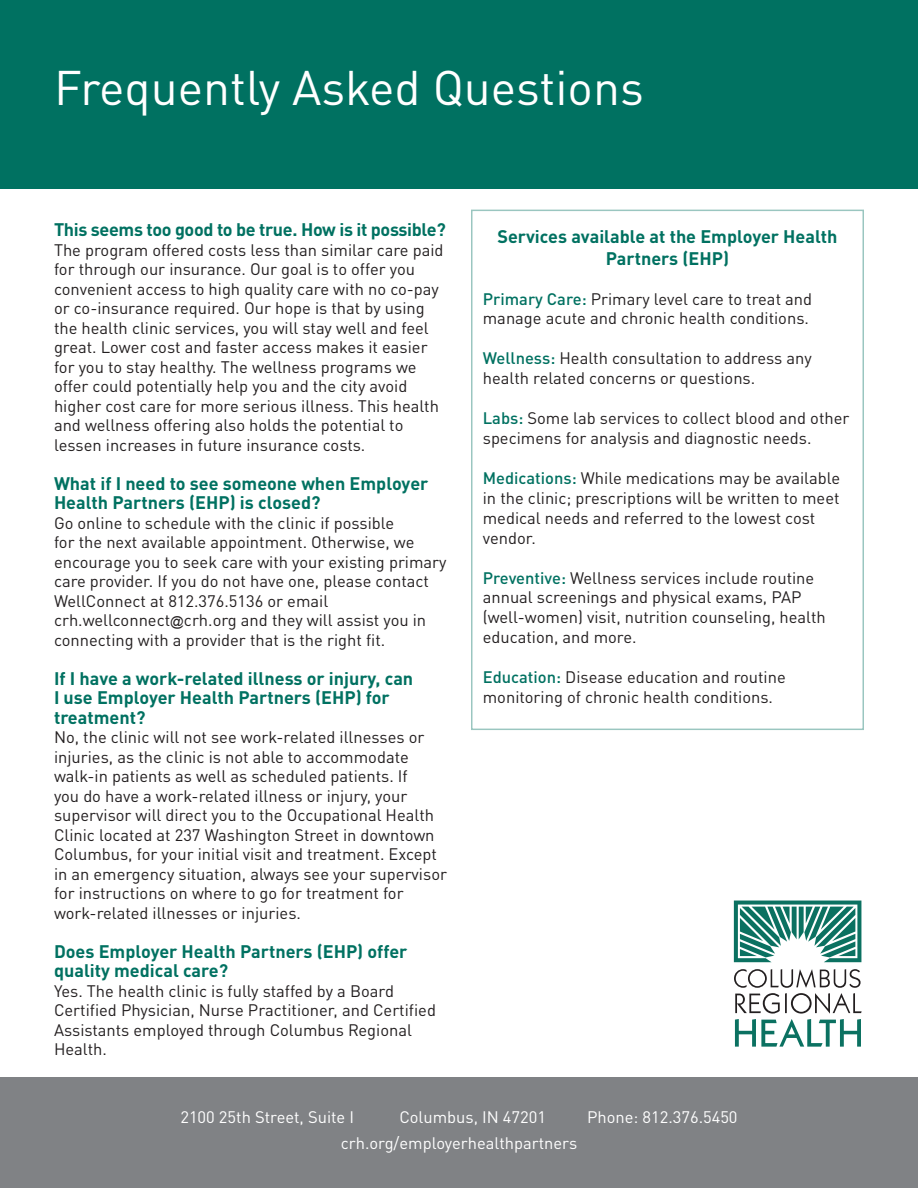
<style>
.page{position:relative;width:918px;height:1188px;background:#fff}
.page>*{position:absolute;margin:0;border:0;box-sizing:border-box;transform-origin:0 0}
.t1{font:48px "DINOT";color:#fff}
.t2{font:700 18px/19.5px "DINOT";color:#007161}
.t3{font:700 18px "DINOT";letter-spacing:-.02em;color:#007161}
.t4{font:16.5px/19.5px "DINOT";color:#231f20}
.t5{font:16.5px "DINOT";color:#fff}
.s1{font-family:"Arial";font-size:13.5px}
.s2{font-weight:500;color:#007161}
</style>
<div class="page">
<div style="left:0;top:0;width:918px;height:189px;background:#007161"></div>
<div style="left:0;top:1078px;width:918px;height:110px;background:#808285"></div>
<svg style="left:734px;top:901px;width:127px;height:61px"></svg>
<svg style="left:734px;top:969px;width:128px;height:78px"></svg>
<p class="t1" style="left:54px;top:58px;width:591px">Frequently Asked Questions</p>
<p class="t3" style="left:54px;top:218px;width:393px">This seems too good to be true. How is it possible?</p>
<p class="t4" style="left:54px;top:240px;width:391px">The program offered costs less than similar care paid for through our insurance. Our goal is to offer you convenient access to high quality care with no co-pay or co-insurance required. Our hope is that by using the health clinic services, you will stay well and feel great. Lower cost and faster access makes it easier for you to stay healthy. The wellness programs we offer could potentially help you and the city avoid higher cost care for more serious illness. This health and wellness offering also holds the potential to lessen increases in future insurance costs.</p>
<p class="t2" style="left:54px;top:473px;width:376px">What if I need to see someone when Employer<br>Health Partners (EHP) is closed?</p>
<p class="t4" style="left:54px;top:513px;width:394px">Go online to schedule with the clinic if possible<br>for the next available appointment. Otherwise, we encourage you to seek care with your existing primary care provider. If you do not have one, please contact WellConnect at 812.376.5136 or email</p>
<p class="t4" style="left:54px;top:610px;width:374px">crh.wellconnect<span class="s1">@</span>crh.org and they will assist you in connecting with a provider that is the right fit.</p>
<p class="t2" style="left:54px;top:668px;width:361px">If I have a work-related illness or injury, can<br>I use Employer Health Partners (EHP) for treatment?</p>
<p class="t4" style="left:54px;top:727px;width:395px">No, the clinic will not see work-related illnesses or injuries, as the clinic is not able to accommodate walk-in patients as well as scheduled patients. If<br>you do have a work-related illness or injury, your supervisor will direct you to the Occupational Health Clinic located at 237 Washington Street in downtown Columbus, for your initial visit and treatment. Except in an emergency situation, always see your supervisor for instructions on where to go for treatment for work-related illnesses or injuries.</p>
<p class="t2" style="left:54px;top:941px;width:355px">Does Employer Health Partners (EHP) offer quality medical care?</p>
<p class="t4" style="left:54px;top:981px;width:384px">Yes. The health clinic is fully staffed by a Board Certified Physician, Nurse Practitioner, and Certified Assistants employed through Columbus Regional Health.</p>
<p class="t2" style="left:497px;top:225px;width:342px;line-height:21.6px;text-align:center">Services available at the Employer Health<br>Partners (EHP)</p>
<p class="t4" style="left:483px;top:288px;width:331px"><span class="s2">Primary Care:</span> Primary level care to treat and manage acute and chronic health conditions.</p>
<p class="t4" style="left:483px;top:348px;width:331px"><span class="s2">Wellness:</span> Health consultation to address any health related concerns or questions.</p>
<p class="t4" style="left:483px;top:408px;width:368px"><span class="s2">Labs:</span> Some lab services to collect blood and other specimens for analysis and diagnostic needs.</p>
<p class="t4" style="left:483px;top:468px;width:359px"><span class="s2">Medications:</span> While medications may be available in the clinic; prescriptions will be written to meet medical needs and referred to the lowest cost vendor.</p>
<p class="t4" style="left:483px;top:567px;width:345px"><span class="s2">Preventive:</span> Wellness services include routine annual screenings and physical exams, PAP (well-women) visit, nutrition counseling, health education, and more.</p>
<p class="t4" style="left:483px;top:667px;width:304px"><span class="s2">Education:</span> Disease education and routine monitoring of chronic health conditions.</p>
<p class="t5" style="left:180px;top:1107px;width:175px">2100 25th Street, Suite I</p>
<p class="t5" style="left:399px;top:1107px;width:148px">Columbus, IN 47201</p>
<p class="t5" style="left:587px;top:1107px;width:152px">Phone: 812.376.5450</p>
<p class="t5" style="left:341px;top:1133px;width:238px">crh.org/employerhealthpartners</p>
</div>
